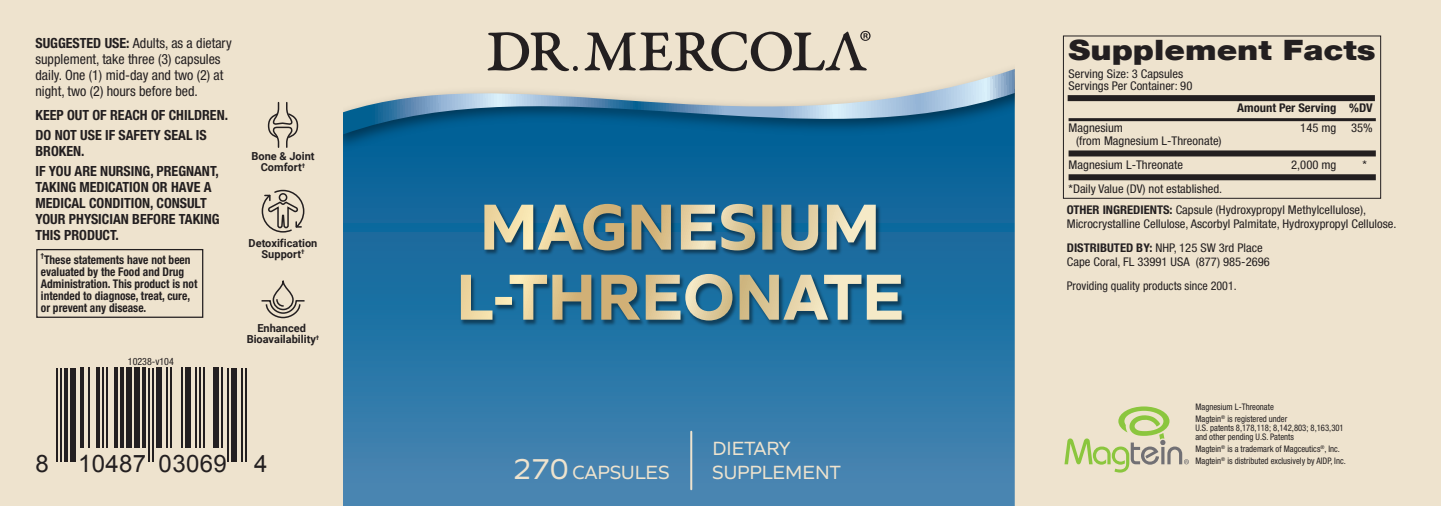
<style>
.page{position:relative;width:1441px;height:506px;background:#fff}
.page>*{position:absolute;margin:0;border:0;box-sizing:border-box;transform-origin:0 0}
.t1{font:900 28px "Helvetica Neue";color:#231f20;scale:1.17 1}
.t2{font:24px "Arial";letter-spacing:.015em;color:#231f20}
.t3{font:20px "Quiet Sans";color:#eee3ce}
.t4{font:700 condensed 14px/16px "Helvetica Neue";color:#231f20}
.t5{font:condensed 14px/16px "Helvetica Neue";color:#231f20}
.t6{font:condensed 12px/24px "Helvetica Neue";color:#231f20;scale:1.05 1}
.t7{font:700 condensed 12px/12px "Helvetica Neue";color:#231f20;scale:.95 1}
.t8{font:700 condensed 12px "Helvetica Neue";color:#231f20;scale:1.05 1}
.t9{font:700 11px/11px "Roboto";color:#231f20;text-align:center}
.t10{font:condensed 10px "Helvetica Neue";color:#231f20}
.t11{font:condensed 9px/12px "Helvetica Neue";color:#231f20;scale:.96 1}
.t12{font:700 condensed 7px "Helvetica Neue";color:#231f20;scale:.95 1}
.s1{font-weight:700}
.s2{font-size:30px}
</style>
<div class="page">
<div style="left:0;top:0;width:1440px;height:505px;background:#eee3ce"></div>
<svg style="left:343px;top:157px;width:671px;height:348px;background:#2a76a6"></svg>
<div style="left:343px;top:134px;width:671px;height:23px;background:#016197"></div>
<svg style="left:343px;top:69px;width:671px;height:65px"></svg>
<hr style="left:56px;top:367px;width:1px;height:94px;background:#231f20">
<hr style="left:60px;top:367px;width:1px;height:94px;background:#231f20">
<hr style="left:64px;top:367px;width:3px;height:94px;background:#231f20">
<div style="left:70px;top:367px;width:5px;height:94px;background:#231f20"></div>
<hr style="left:80px;top:367px;width:4px;height:80px;background:#231f20">
<hr style="left:88px;top:367px;width:2px;height:80px;background:#231f20">
<hr style="left:96px;top:367px;width:4px;height:80px;background:#231f20">
<hr style="left:102px;top:367px;width:2px;height:80px;background:#231f20">
<hr style="left:106px;top:367px;width:2px;height:80px;background:#231f20">
<hr style="left:114px;top:367px;width:4px;height:80px;background:#231f20">
<hr style="left:120px;top:367px;width:4px;height:80px;background:#231f20">
<div style="left:126px;top:367px;width:6px;height:80px;background:#231f20"></div>
<div style="left:134px;top:367px;width:6px;height:80px;background:#231f20"></div>
<hr style="left:142px;top:367px;width:4px;height:80px;background:#231f20">
<hr style="left:148px;top:367px;width:2px;height:94px;background:#231f20">
<hr style="left:152px;top:367px;width:2px;height:94px;background:#231f20">
<div style="left:156px;top:367px;width:6px;height:80px;background:#231f20"></div>
<hr style="left:167px;top:367px;width:1px;height:80px;background:#231f20">
<hr style="left:171px;top:367px;width:1px;height:80px;background:#231f20">
<hr style="left:181px;top:367px;width:1px;height:80px;background:#231f20">
<div style="left:185px;top:367px;width:5px;height:80px;background:#231f20"></div>
<hr style="left:195px;top:367px;width:1px;height:80px;background:#231f20">
<hr style="left:199px;top:367px;width:1px;height:80px;background:#231f20">
<hr style="left:203px;top:367px;width:2px;height:80px;background:#231f20">
<div style="left:213px;top:367px;width:6px;height:80px;background:#231f20"></div>
<hr style="left:221px;top:367px;width:2px;height:80px;background:#231f20">
<hr style="left:227px;top:367px;width:2px;height:94px;background:#231f20">
<div style="left:231px;top:367px;width:6px;height:94px;background:#231f20"></div>
<hr style="left:241px;top:367px;width:2px;height:94px;background:#231f20">
<hr style="left:245px;top:367px;width:2px;height:94px;background:#231f20">
<div style="left:1062px;top:35px;width:319px;height:163px;border:1px solid #231f20"></div>
<hr style="left:1068px;top:118px;width:307px;height:3px;background:#231f20">
<div style="left:1068px;top:174px;width:307px;height:6px;background:#231f20"></div>
<div style="left:1067px;top:95px;width:307px;height:6px;background:#231f20"></div>
<div style="left:1068px;top:150px;width:307px;height:6px;background:#231f20"></div>
<svg style="left:1064px;top:406px;width:124px;height:66px"></svg>
<img style="left:459px;top:202px;width:450px;height:125px">
<svg style="left:461px;top:203px;width:440px;height:117px;background:#648c97"></svg>
<svg style="left:487px;top:32px;width:91px;height:39px"></svg>
<svg style="left:584px;top:31px;width:286px;height:40px"></svg>
<hr style="left:690px;top:431px;width:2px;height:57px;background:#eee3ce">
<div style="left:36px;top:249px;width:167px;height:68px;border:1px solid #231f20"></div>
<svg style="left:267px;top:102px;width:32px;height:46px"></svg>
<svg style="left:261px;top:189px;width:44px;height:44px"></svg>
<div style="left:273px;top:280px;width:21px;height:30px;border:2px solid #231f20;border-radius:10px"></div>
<svg style="left:261px;top:298px;width:44px;height:20px"></svg>
<p class="t5" style="left:35px;top:35px;width:198px"><span class="s1">SUGGESTED USE:</span> Adults, as a dietary supplement, take three (3) capsules daily. One (1) mid-day and two (2) at night, two (2) hours before bed.</p>
<p class="t4" style="left:35px;top:104px;width:194px;line-height:20px">KEEP OUT OF REACH OF CHILDREN.<br>DO NOT USE IF SAFETY SEAL IS</p>
<p class="t4" style="left:35px;top:140px;width:185px;line-height:20px">BROKEN.<br>IF YOU ARE NURSING, PREGNANT,</p>
<p class="t4" style="left:35px;top:178px;width:186px">TAKING MEDICATION OR HAVE A<br>MEDICAL CONDITION, CONSULT<br>YOUR PHYSICIAN BEFORE TAKING<br>THIS PRODUCT.</p>
<p class="t12" style="left:41px;top:250px;width:5px">†</p>
<p class="t7" style="left:41px;top:253px;width:166px">These statements have not been evaluated by the Food and Drug<br>Administration. This product is not intended to diagnose, treat, cure, or prevent any disease.</p>
<p class="t10" style="left:128px;top:355px;width:47px">10238-v104</p>
<p class="t9" style="left:251px;top:150px;width:65px">Bone &amp; Joint<br>Comfort<sup>†</sup></p>
<p class="t9" style="left:249px;top:236px;width:70px">Detoxification<br>Support<sup>†</sup></p>
<p class="t9" style="left:247px;top:322px;width:74px">Enhanced<br>Bioavailability<sup>†</sup></p>
<h2 class="t2" style="left:35px;top:447px;width:233px">8 10487 03069 4</h2>
<h3 class="t3" style="left:712px;top:433px;width:79px">DIETARY</h3>
<h3 class="t3" style="left:513px;top:457px;width:158px"><span class="s2">270</span> CAPSULES</h3>
<h3 class="t3" style="left:712px;top:457px;width:129px">SUPPLEMENT</h3>
<h1 class="t1" style="left:1068px;top:33px;width:264px">Supplement Facts</h1>
<p class="t6" style="left:1068px;top:68px;width:119px;line-height:12px">Serving Size: 3 Capsules<br>Servings Per Container: 90</p>
<p class="t8" style="left:1237px;top:100px;width:131px">Amount Per Serving %DV</p>
<p class="t6" style="left:1068px;top:116px;width:53px">Magnesium</p>
<p class="t6" style="left:1300px;top:116px;width:71px">145 mg 35%</p>
<p class="t6" style="left:1068px;top:129px;width:147px;text-indent:8px">(from Magnesium L-Threonate)<br>Magnesium L-Threonate</p>
<p class="t6" style="left:1291px;top:153px;width:45px">2,000 mg</p>
<p class="t6" style="left:1362px;top:153px;width:6px">*</p>
<p class="t6" style="left:1066px;top:178px;width:286px;line-height:21px">*Daily Value (DV) not established.<br><span class="s1">OTHER INGREDIENTS:</span> Capsule (Hydroxypropyl Methylcellulose),</p>
<p class="t6" style="left:1066px;top:212px;width:315px">Microcrystalline Cellulose, Ascorbyl Palmitate, Hydroxypropyl Cellulose.<br><span class="s1">DISTRIBUTED BY:</span> NHP, 125 SW 3rd Place</p>
<p class="t6" style="left:1066px;top:249px;width:195px">Cape Coral, FL 33991 USA (877) 985-2696<br>Providing quality products since 2001.</p>
<p class="t11" style="left:1195px;top:400px;width:97px">Magnesium L-Threonate<br>Magtein<sup>®</sup> is registered under</p>
<p class="t11" style="left:1195px;top:423px;width:156px;line-height:9px">U.S. patents 8,178,118; 8,142,803; 8,163,301 and other pending U.S. Patents</p>
<p class="t11" style="left:1195px;top:442px;width:158px">Magtein<sup>®</sup> is a trademark of Magceutics<sup>®</sup>, Inc.<br>Magtein<sup>®</sup> is distributed exclusively by AIDP, Inc.</p>
</div>
